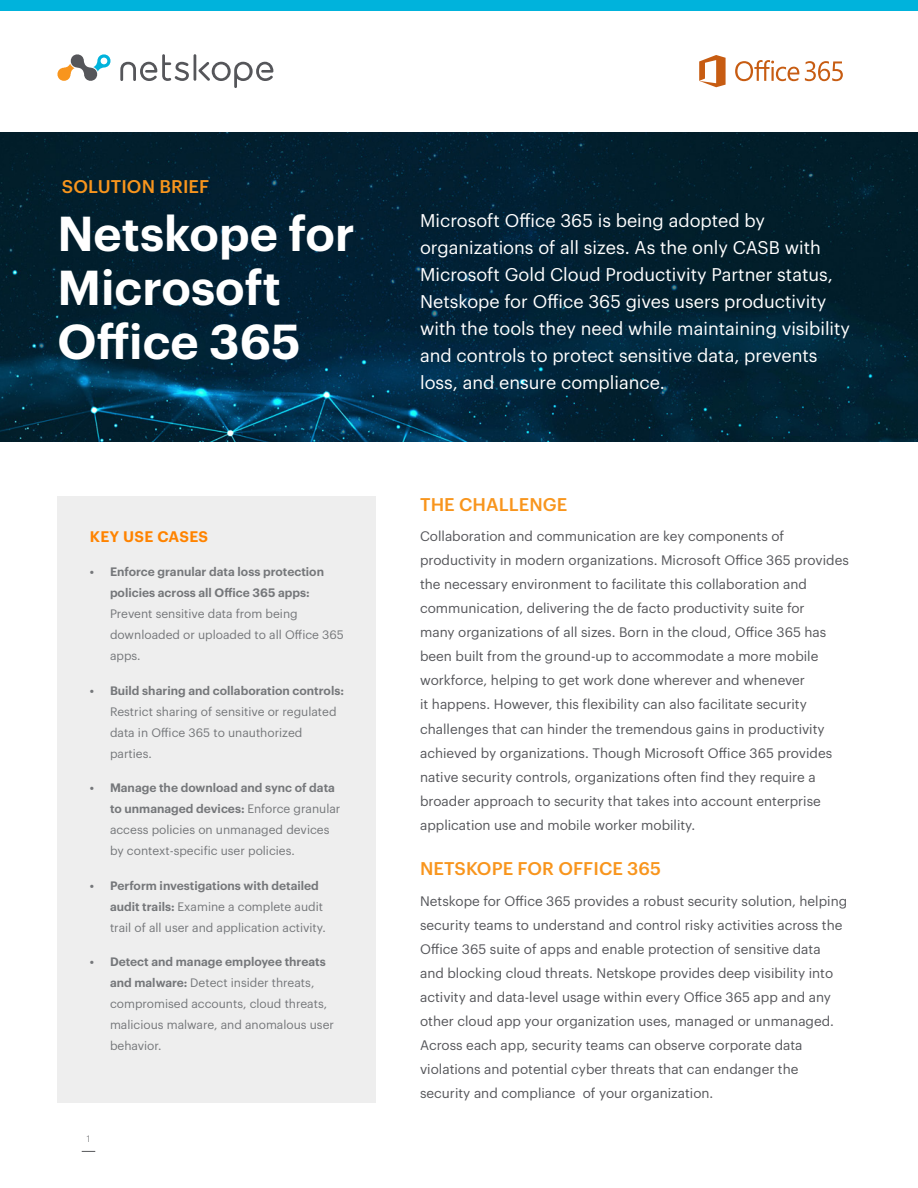
<style>
.page{position:relative;width:918px;height:1188px;background:#fff}
.page>*{position:absolute;margin:0;border:0;box-sizing:border-box;transform-origin:0 0}
.t1{font:600 48px/54px "Graphik";color:#fff}
.t2{font:18px/27px "Graphik";color:#fff}
.t3{font:500 18px "Graphik";letter-spacing:.005em;color:#f8951d}
.t4{font:600 15px "Graphik";letter-spacing:.02em;color:#ff8300}
.t5{font:13.5px/24px "Graphik";color:#55565a}
.t6{font:12px/21px "Graphik";color:#75777a}
.t7{font:600 12px/21px "Graphik";color:#75777a;text-align:center}
.t8{font:300 9px "Graphik";color:#55565a}
.s1{font-weight:600}
</style>
<div class="page">
<svg style="left:82px;top:1151px;width:13px;height:1px"></svg>
<svg style="left:57px;top:54px;width:54px;height:27px"></svg>
<hr style="left:194px;top:54px;width:2px;height:27px;background:#55565a">
<svg style="left:120px;top:54px;width:69px;height:27px"></svg>
<svg style="left:198px;top:62px;width:75px;height:26px"></svg>
<img style="left:0;top:133px;width:918px;height:309px">
<svg style="left:699px;top:55px;width:144px;height:32px"></svg>
<div style="left:0;top:0;width:918px;height:11px;background:#00b3dc"></div>
<div style="left:57px;top:496px;width:319px;height:607px;background:#eee"></div>
<h2 class="t3" style="left:62px;top:172px;width:149px">SOLUTION BRIEF</h2>
<h1 class="t1" style="left:57px;top:203px;width:299px">Netskope for<br>Microsoft<br>Office 365</h1>
<p class="t2" style="left:420px;top:205px;width:432px">Microsoft Office 365 is being adopted by organizations of all sizes. As the only CASB with Microsoft Gold Cloud Productivity Partner status, Netskope for Office 365 gives users productivity with the tools they need while maintaining visibility and controls to protect sensitive data, prevents loss, and ensure compliance.</p>
<p class="t4" style="left:90px;top:525px;width:120px">KEY USE CASES</p>
<p class="t7" style="left:90px;top:560px;width:236px">• Enforce granular data loss protection policies across all Office 365 apps:</p>
<p class="t6" style="left:110px;top:603px;width:235px">Prevent sensitive data from being downloaded or uploaded to all Office 365 apps.</p>
<p class="t7" style="left:90px;top:679px;width:256px">• Build sharing and collaboration controls:</p>
<p class="t6" style="left:110px;top:700px;width:228px">Restrict sharing of sensitive or regulated data in Office 365 to unauthorized parties.</p>
<p class="t6" style="left:110px;top:777px;width:232px;text-indent:-20px"><span class="s1">• Manage the download and sync of data to unmanaged devices:</span> Enforce granular access policies on unmanaged devices by context-specific user policies.</p>
<p class="t6" style="left:110px;top:874px;width:217px;text-indent:-20px"><span class="s1">• Perform investigations with detailed audit trails:</span> Examine a complete audit trail of all user and application activity.</p>
<p class="t6" style="left:110px;top:951px;width:226px;text-indent:-20px"><span class="s1">• Detect and manage employee threats and malware:</span> Detect insider threats, compromised accounts, cloud threats, malicious malware, and anomalous user behavior.</p>
<p class="t8" style="left:87px;top:1132px;width:5px">1</p>
<h2 class="t3" style="left:420px;top:491px;width:149px">THE CHALLENGE</h2>
<p class="t5" style="left:420px;top:523px;width:430px">Collaboration and communication are key components of productivity in modern organizations. Microsoft Office 365 provides the necessary environment to facilitate this collaboration and communication, delivering the de facto productivity suite for<br>many organizations of all sizes. Born in the cloud, Office 365 has been built from the ground-up to accommodate a more mobile workforce, helping to get work done wherever and whenever<br>it happens. However, this flexibility can also facilitate security challenges that can hinder the tremendous gains in productivity achieved by organizations. Though Microsoft Office 365 provides native security controls, organizations often find they require a broader approach to security that takes into account enterprise application use and mobile worker mobility.</p>
<h2 class="t3" style="left:420px;top:855px;width:242px">NETSKOPE FOR OFFICE 365</h2>
<p class="t5" style="left:420px;top:888px;width:429px">Netskope for Office 365 provides a robust security solution, helping security teams to understand and control risky activities across the Office 365 suite of apps and enable protection of sensitive data and blocking cloud threats. Netskope provides deep visibility into activity and data-level usage within every Office 365 app and any other cloud app your organization uses, managed or unmanaged.<br>Across each app, security teams can observe corporate data violations and potential cyber threats that can endanger the security and compliance of your organization.</p>
</div>
